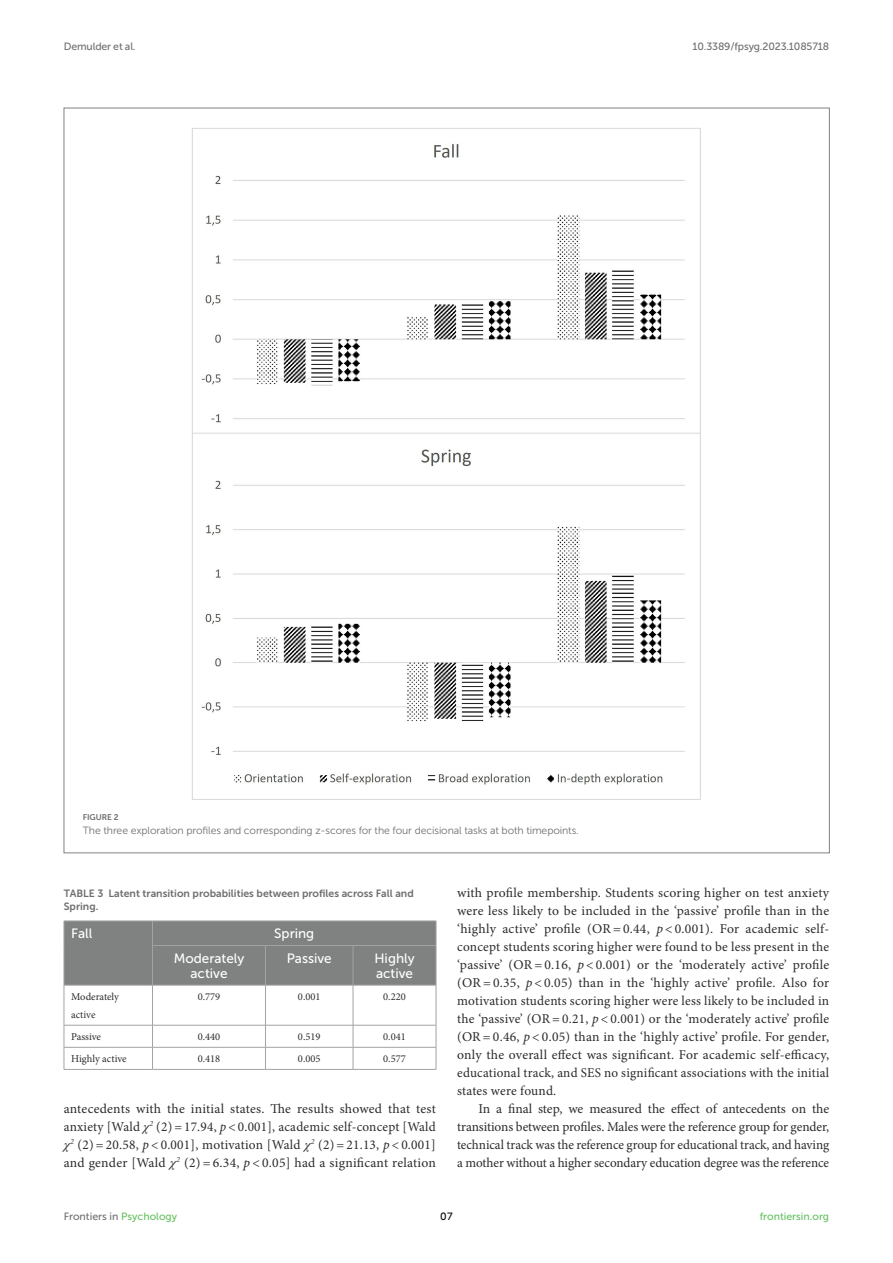
<style>
.page{position:relative;width:893px;height:1263px;background:#fff}
.page>*{position:absolute;margin:0;border:0;box-sizing:border-box;transform-origin:0 0}
.TEXT_FLUSH{font:13.5px/18px "Minion Pro";letter-spacing:.015em;color:#2b2b2a;text-align:justify}
.TEXT{font:13.5px/18px "Minion Pro";letter-spacing:-.005em;color:#2b2b2a;text-align:justify}
.TB_CH{font:13.5px/15px "Museo Sans 500";color:#fff;text-align:center}
.TB_STH{font:13.5px "Museo Sans 500";color:#fff}
.FIG_LEG{font:10.5px "Museo Sans 300";letter-spacing:-.01em;color:#706f70}
.TB_TX{font:10.5px/18px "Minion Pro";color:#2b2b2a}
.TT{font:10.5px/13.5px "Museo Sans 700";color:#706f70}
.t1{font:10.5px "Museo Sans 500";letter-spacing:-.015em;color:#706f70}
.t2{font:10.5px "Museo Sans 500";color:#65c161}
.t3{font:10.5px "Museo Sans 500";color:#000}
.FIG_HD{font:8.25px "Museo Sans 700";letter-spacing:-.01em;color:#706f70}
.s1{font-family:"STIX General";font-style:italic}
.s2{font-style:italic}
.s3{color:#65c161}
</style>
<div class="page">
<img style="left:192px;top:128px;width:509px;height:672px">
<hr style="left:265px;top:1047px;width:88px;height:1px;background:#a2a3a3">
<hr style="left:265px;top:1069px;width:88px;height:1px;background:#a2a3a3">
<hr style="left:152px;top:1047px;width:113px;height:1px;background:#a2a3a3">
<svg style="left:265px;top:1026px;width:1px;height:43px"></svg>
<hr style="left:152px;top:1069px;width:113px;height:1px;background:#a2a3a3">
<hr style="left:353px;top:1047px;width:83px;height:1px;background:#a2a3a3">
<svg style="left:353px;top:1026px;width:1px;height:43px"></svg>
<svg style="left:436px;top:1025px;width:1px;height:44px"></svg>
<hr style="left:353px;top:1069px;width:83px;height:1px;background:#a2a3a3">
<hr style="left:64px;top:1047px;width:88px;height:1px;background:#a2a3a3">
<svg style="left:64px;top:1026px;width:1px;height:43px"></svg>
<svg style="left:152px;top:1026px;width:1px;height:43px"></svg>
<hr style="left:64px;top:1069px;width:88px;height:1px;background:#a2a3a3">
<div style="left:64px;top:921px;width:373px;height:64px;background:#808181"></div>
<hr style="left:64px;top:945px;width:1px;height:40px;background:#a2a3a3">
<hr style="left:64px;top:985px;width:88px;height:1px;background:#a2a3a3">
<hr style="left:265px;top:945px;width:88px;height:1px;background:#a2a3a3">
<hr style="left:265px;top:985px;width:88px;height:1px;background:#a2a3a3">
<hr style="left:353px;top:945px;width:83px;height:1px;background:#a2a3a3">
<hr style="left:353px;top:946px;width:1px;height:39px;background:#a2a3a3">
<hr style="left:436px;top:946px;width:1px;height:39px;background:#a2a3a3">
<hr style="left:353px;top:985px;width:83px;height:1px;background:#a2a3a3">
<hr style="left:152px;top:945px;width:113px;height:1px;background:#a2a3a3">
<hr style="left:152px;top:946px;width:1px;height:39px;background:#a2a3a3">
<hr style="left:265px;top:946px;width:1px;height:39px;background:#a2a3a3">
<hr style="left:152px;top:985px;width:113px;height:1px;background:#a2a3a3">
<hr style="left:152px;top:1025px;width:113px;height:1px;background:#a2a3a3">
<hr style="left:265px;top:985px;width:1px;height:40px;background:#a2a3a3">
<hr style="left:265px;top:1025px;width:88px;height:1px;background:#a2a3a3">
<hr style="left:353px;top:985px;width:1px;height:40px;background:#a2a3a3">
<hr style="left:436px;top:985px;width:1px;height:40px;background:#a2a3a3">
<hr style="left:353px;top:1025px;width:83px;height:1px;background:#a2a3a3">
<hr style="left:64px;top:985px;width:1px;height:40px;background:#a2a3a3">
<hr style="left:152px;top:985px;width:1px;height:40px;background:#a2a3a3">
<hr style="left:64px;top:1025px;width:88px;height:1px;background:#a2a3a3">
<p class="t1" style="left:64px;top:41px;width:73px">Demulder et al.</p>
<p class="t1" style="left:693px;top:41px;width:138px">10.3389/fpsyg.2023.1085718</p>
<p class="FIG_HD" style="left:83px;top:813px;width:37px">FIGURE 2</p>
<p class="FIG_LEG" style="left:83px;top:825px;width:497px">The three exploration profiles and corresponding z-scores for the four decisional tasks at both timepoints.</p>
<p class="TT" style="left:64px;top:886px;width:352px">TABLE 3 Latent transition probabilities between profiles across Fall and<br>Spring.</p>
<p class="TB_CH" style="left:71px;top:926px;width:23px">Fall</p>
<p class="TB_STH" style="left:274px;top:926px;width:42px">Spring</p>
<p class="TB_CH" style="left:174px;top:951px;width:72px">Moderately active</p>
<p class="TB_CH" style="left:287px;top:951px;width:47px">Passive</p>
<p class="TB_CH" style="left:374px;top:951px;width:42px;text-align:left">Highly active</p>
<p class="TB_TX" style="left:71px;top:988px;width:49px">Moderately active</p>
<p class="TB_TX" style="left:198px;top:988px;width:24px">0.779</p>
<p class="TB_TX" style="left:298px;top:988px;width:24px">0.001</p>
<p class="TB_TX" style="left:383px;top:988px;width:24px">0.220</p>
<p class="TB_TX" style="left:71px;top:1028px;width:31px">Passive</p>
<p class="TB_TX" style="left:198px;top:1028px;width:24px">0.440</p>
<p class="TB_TX" style="left:298px;top:1028px;width:24px">0.519</p>
<p class="TB_TX" style="left:383px;top:1028px;width:24px">0.041</p>
<p class="TB_TX" style="left:71px;top:1050px;width:57px">Highly active</p>
<p class="TB_TX" style="left:198px;top:1050px;width:24px">0.418</p>
<p class="TB_TX" style="left:298px;top:1050px;width:24px">0.005</p>
<p class="TB_TX" style="left:383px;top:1050px;width:24px">0.577</p>
<p class="TEXT_FLUSH" style="left:64px;top:1100px;width:374px">antecedents with the initial states. The results showed that test anxiety [Wald <span class="s1">χ</span><sup>2</sup> (2) = 17.94, <span class="s2">p</span> &lt; 0.001], academic self-concept [Wald <span class="s1">χ</span><sup>2</sup> (2) = 20.58, <span class="s2">p</span> &lt; 0.001], motivation [Wald <span class="s1">χ</span><sup>2</sup> (2) = 21.13, <span class="s2">p</span> &lt; 0.001] and gender [Wald <span class="s1">χ</span><sup>2</sup> (2) = 6.34, <span class="s2">p</span> &lt; 0.05] had a significant relation</p>
<p class="TEXT_FLUSH" style="left:457px;top:884px;width:374px">with profile membership. Students scoring higher on test anxiety were less likely to be included in the ‘passive’ profile than in the ‘highly active’ profile (OR = 0.44, <span class="s2">p</span> &lt; 0.001). For academic self&shy;concept students scoring higher were found to be less present in the ‘passive’ (OR = 0.16, <span class="s2">p</span> &lt; 0.001) or the ‘moderately active’ profile (OR = 0.35, <span class="s2">p</span> &lt; 0.05) than in the ‘highly active’ profile. Also for motivation students scoring higher were less likely to be included in the ‘passive’ (OR = 0.21, <span class="s2">p</span> &lt; 0.001) or the ‘moderately active’ profile (OR = 0.46, <span class="s2">p</span> &lt; 0.05) than in the ‘highly active’ profile. For gender, only the overall effect was significant. For academic self-efficacy, educational track, and SES no significant associations with the initial states were found.</p>
<p class="TEXT" style="left:457px;top:1100px;width:374px;text-indent:21px">In a final step, we measured the effect of antecedents on the transitions between profiles. Males were the reference group for gender, technical track was the reference group for educational track, and having a mother without a higher secondary education degree was the reference</p>
<p class="t1" style="left:64px;top:1211px;width:115px">Frontiers in <span class="s3">Psychology</span></p>
<p class="t3" style="left:440px;top:1211px;width:14px">07</p>
<p class="t2" style="left:760px;top:1211px;width:71px">frontiersin.org</p>
</div>
